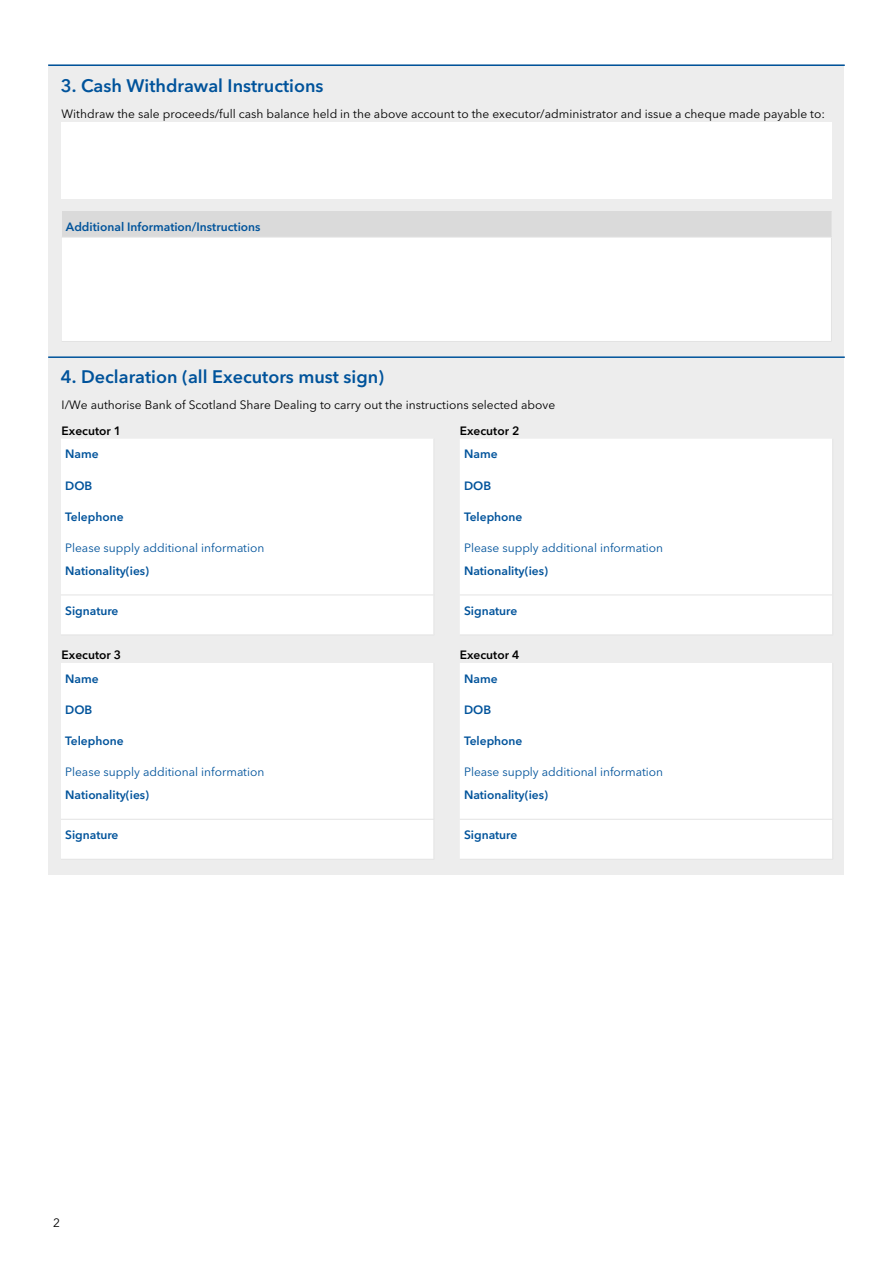
<style>
.page{position:relative;width:893px;height:1263px;background:#fff}
.page>*{position:absolute;margin:0;border:0;box-sizing:border-box;transform-origin:0 0}
.t1{font:600 18px "Avenir Next LT Pro";color:#00539b}
.t2{font:600 12px "Avenir Next LT Pro";color:#00539b}
.t3{font:12px "Avenir Next LT Pro";color:#000}
.t4{font:12px "Avenir Next LT Pro";color:#00539b}
.t5{font:600 12px "Avenir Next LT Pro";color:#000}
</style>
<div class="page">
<div style="left:49px;top:64px;width:795px;height:810px;background:#ededed"></div>
<hr style="left:48px;top:64px;width:797px;height:2px;background:#00539b">
<hr style="left:48px;top:356px;width:797px;height:2px;background:#00539b">
<div style="left:61px;top:439px;width:372px;height:195px;background:#fff"></div>
<hr style="left:433px;top:439px;width:1px;height:156px;background:#e3e3e3">
<hr style="left:61px;top:595px;width:373px;height:1px;background:#e3e3e3">
<hr style="left:433px;top:595px;width:1px;height:39px;background:#e3e3e3">
<hr style="left:61px;top:634px;width:373px;height:1px;background:#e3e3e3">
<div style="left:61px;top:663px;width:372px;height:196px;background:#fff"></div>
<hr style="left:433px;top:663px;width:1px;height:156px;background:#e3e3e3">
<hr style="left:61px;top:819px;width:373px;height:1px;background:#e3e3e3">
<hr style="left:433px;top:820px;width:1px;height:39px;background:#e3e3e3">
<hr style="left:61px;top:859px;width:373px;height:1px;background:#e3e3e3">
<div style="left:460px;top:439px;width:372px;height:195px;background:#fff"></div>
<hr style="left:832px;top:439px;width:1px;height:156px;background:#e3e3e3">
<hr style="left:460px;top:595px;width:373px;height:1px;background:#e3e3e3">
<hr style="left:832px;top:595px;width:1px;height:39px;background:#e3e3e3">
<hr style="left:460px;top:634px;width:373px;height:1px;background:#e3e3e3">
<div style="left:460px;top:663px;width:372px;height:196px;background:#fff"></div>
<hr style="left:832px;top:663px;width:1px;height:156px;background:#e3e3e3">
<hr style="left:460px;top:819px;width:373px;height:1px;background:#e3e3e3">
<hr style="left:832px;top:820px;width:1px;height:39px;background:#e3e3e3">
<hr style="left:460px;top:859px;width:373px;height:1px;background:#e3e3e3">
<div style="left:62px;top:122px;width:770px;height:77px;background:#fff"></div>
<div style="left:62px;top:211px;width:769px;height:26px;background:#dadada"></div>
<div style="left:62px;top:237px;width:769px;height:104px;background:#fff"></div>
<svg style="left:831px;top:211px;width:1px;height:26px"></svg>
<hr style="left:62px;top:237px;width:770px;height:1px;background:#e3e3e3">
<hr style="left:831px;top:237px;width:1px;height:104px;background:#e3e3e3">
<hr style="left:62px;top:341px;width:770px;height:1px;background:#e3e3e3">
<h1 class="t1" style="left:61px;top:74px;width:264px">3. Cash Withdrawal Instructions</h1>
<p class="t3" style="left:62px;top:106px;width:765px">Withdraw the sale proceeds/full cash balance held in the above account to the executor/administrator and issue a cheque made payable to:</p>
<p class="t2" style="left:66px;top:220px;width:196px">Additional Information/Instructions</p>
<h1 class="t1" style="left:61px;top:366px;width:325px">4. Declaration (all Executors must sign)</h1>
<p class="t3" style="left:62px;top:398px;width:495px">I/We authorise Bank of Scotland Share Dealing to carry out the instructions selected above</p>
<p class="t5" style="left:62px;top:423px;width:61px">Executor 1</p>
<p class="t2" style="left:65px;top:447px;width:35px">Name</p>
<p class="t2" style="left:65px;top:478px;width:29px">DOB</p>
<p class="t2" style="left:65px;top:509px;width:60px">Telephone</p>
<p class="t4" style="left:65px;top:541px;width:201px">Please supply additional information</p>
<p class="t2" style="left:65px;top:563px;width:86px">Nationality(ies)</p>
<p class="t2" style="left:65px;top:603px;width:55px">Signature</p>
<p class="t5" style="left:62px;top:648px;width:61px">Executor 3</p>
<p class="t2" style="left:65px;top:671px;width:35px">Name</p>
<p class="t2" style="left:65px;top:702px;width:29px">DOB</p>
<p class="t2" style="left:65px;top:734px;width:60px">Telephone</p>
<p class="t4" style="left:65px;top:765px;width:201px">Please supply additional information</p>
<p class="t2" style="left:65px;top:788px;width:86px">Nationality(ies)</p>
<p class="t2" style="left:65px;top:827px;width:55px">Signature</p>
<p class="t5" style="left:460px;top:423px;width:61px">Executor 2</p>
<p class="t2" style="left:464px;top:447px;width:35px">Name</p>
<p class="t2" style="left:464px;top:478px;width:29px">DOB</p>
<p class="t2" style="left:464px;top:509px;width:60px">Telephone</p>
<p class="t4" style="left:464px;top:541px;width:201px">Please supply additional information</p>
<p class="t2" style="left:464px;top:563px;width:86px">Nationality(ies)</p>
<p class="t2" style="left:464px;top:603px;width:55px">Signature</p>
<p class="t5" style="left:460px;top:648px;width:61px">Executor 4</p>
<p class="t2" style="left:464px;top:671px;width:35px">Name</p>
<p class="t2" style="left:464px;top:702px;width:29px">DOB</p>
<p class="t2" style="left:464px;top:734px;width:60px">Telephone</p>
<p class="t4" style="left:464px;top:765px;width:201px">Please supply additional information</p>
<p class="t2" style="left:464px;top:788px;width:86px">Nationality(ies)</p>
<p class="t2" style="left:464px;top:827px;width:55px">Signature</p>
<p class="t3" style="left:53px;top:1216px;width:8px">2</p>
</div>
